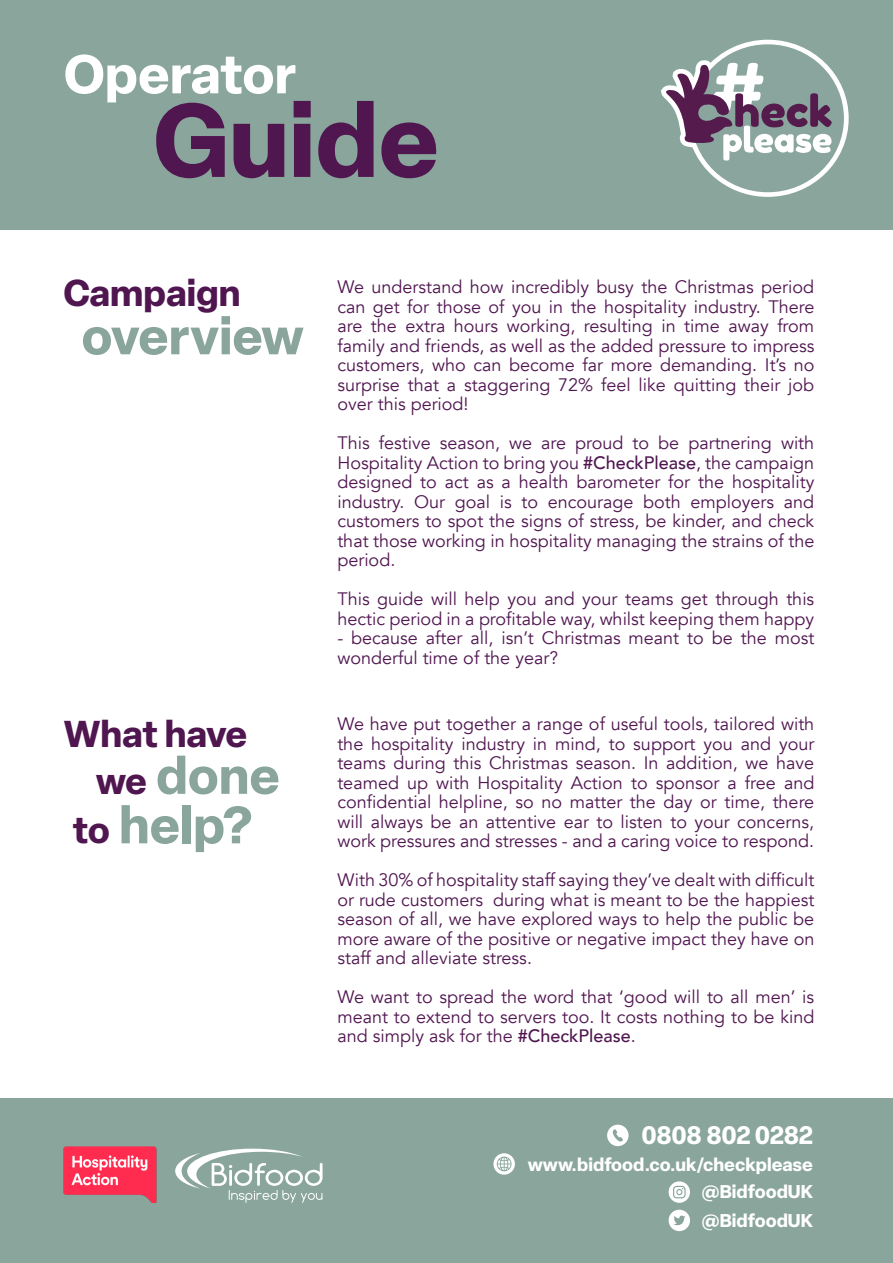
<style>
.page{position:relative;width:893px;height:1263px;background:#fff}
.page>*{position:absolute;margin:0;border:0;box-sizing:border-box;transform-origin:0 0}
.t1{font:700 102.75px "Elza";color:#501650}
.t2{font:700 53.7px "Elza";color:#fff}
.t3{font:700 51.6px/49.5px "Elza";color:#89a59c;text-align:center}
.t4{font:700 36.9px "Elza";color:#501650}
.t5{font:700 24.9px "Elza";letter-spacing:-.01em;color:#fff}
.t6{font:700 18.15px "Elza";color:#fff}
.t7{font:18px/19.5px "Avenir";color:#501650;text-align:justify}
.s1{font-size:36.9px;color:#501650}
.s2{font-weight:500}
</style>
<div class="page">
<div style="left:0;top:0;width:893px;height:230px;background:#89a59c"></div>
<svg style="left:661px;top:39px;width:188px;height:158px"></svg>
<div style="left:0;top:1099px;width:893px;height:164px;background:#89a59c"></div>
<img style="left:63px;top:1146px;width:94px;height:57px">
<svg style="left:175px;top:1148px;width:148px;height:55px"></svg>
<svg style="left:607px;top:1125px;width:22px;height:21px"></svg>
<svg style="left:493px;top:1153px;width:22px;height:22px"></svg>
<svg style="left:669px;top:1181px;width:21px;height:22px"></svg>
<svg style="left:669px;top:1210px;width:21px;height:21px"></svg>
<p class="t2" style="left:64px;top:36px;width:234px">Operator</p>
<p class="t1" style="left:153px;top:67px;width:288px">Guide</p>
<p class="t4" style="left:63px;top:267px;width:179px">Campaign</p>
<p class="t3" style="left:81px;top:310px;width:224px">overview</p>
<p class="t4" style="left:64px;top:708px;width:185px">What have</p>
<p class="t3" style="left:73px;top:749px;width:209px"><span class="s1">we</span> done <span class="s1">to</span> help?</p>
<p class="t7" style="left:337px;top:277px;width:478px">We understand how incredibly busy the Christmas period can get for those of you in the hospitality industry. There are the extra hours working, resulting in time away from family and friends, as well as the added pressure to impress customers, who can become far more demanding. It’s no surprise that a staggering 72% feel like quitting their job over this period!</p>
<p class="t7" style="left:337px;top:433px;width:478px">This festive season, we are proud to be partnering with Hospitality Action to bring you <span class="s2">#CheckPlease</span>, the campaign designed to act as a health barometer for the hospitality industry. Our goal is to encourage both employers and customers to spot the signs of stress, be kinder, and check that those working in hospitality managing the strains of the period.</p>
<p class="t7" style="left:337px;top:589px;width:478px">This guide will help you and your teams get through this hectic period in a profitable way, whilst keeping them happy</p>
<p class="t7" style="left:337px;top:628px;width:478px">- because after all, isn’t Christmas meant to be the most wonderful time of the year?</p>
<p class="t7" style="left:337px;top:715px;width:478px">We have put together a range of useful tools, tailored with the hospitality industry in mind, to support you and your teams during this Christmas season. In addition, we have teamed up with Hospitality Action to sponsor a free and confidential helpline, so no matter the day or time, there will always be an attentive ear to listen to your concerns, work pressures and stresses - and a caring voice to respond.</p>
<p class="t7" style="left:337px;top:871px;width:478px">With 30% of hospitality staff saying they’ve dealt with difficult or rude customers during what is meant to be the happiest season of all, we have explored ways to help the public be more aware of the positive or negative impact they have on staff and alleviate stress.</p>
<p class="t7" style="left:337px;top:988px;width:478px">We want to spread the word that ‘good will to all men’ is meant to extend to servers too. It costs nothing to be kind and simply ask for the <span class="s2">#CheckPlease</span>.</p>
<p class="t5" style="left:642px;top:1117px;width:173px">0808 802 0282</p>
<p class="t6" style="left:528px;top:1151px;width:287px">www.bidfood.co.uk/checkplease</p>
<p class="t6" style="left:702px;top:1179px;width:113px">@BidfoodUK</p>
<p class="t6" style="left:702px;top:1207px;width:113px">@BidfoodUK</p>
</div>
